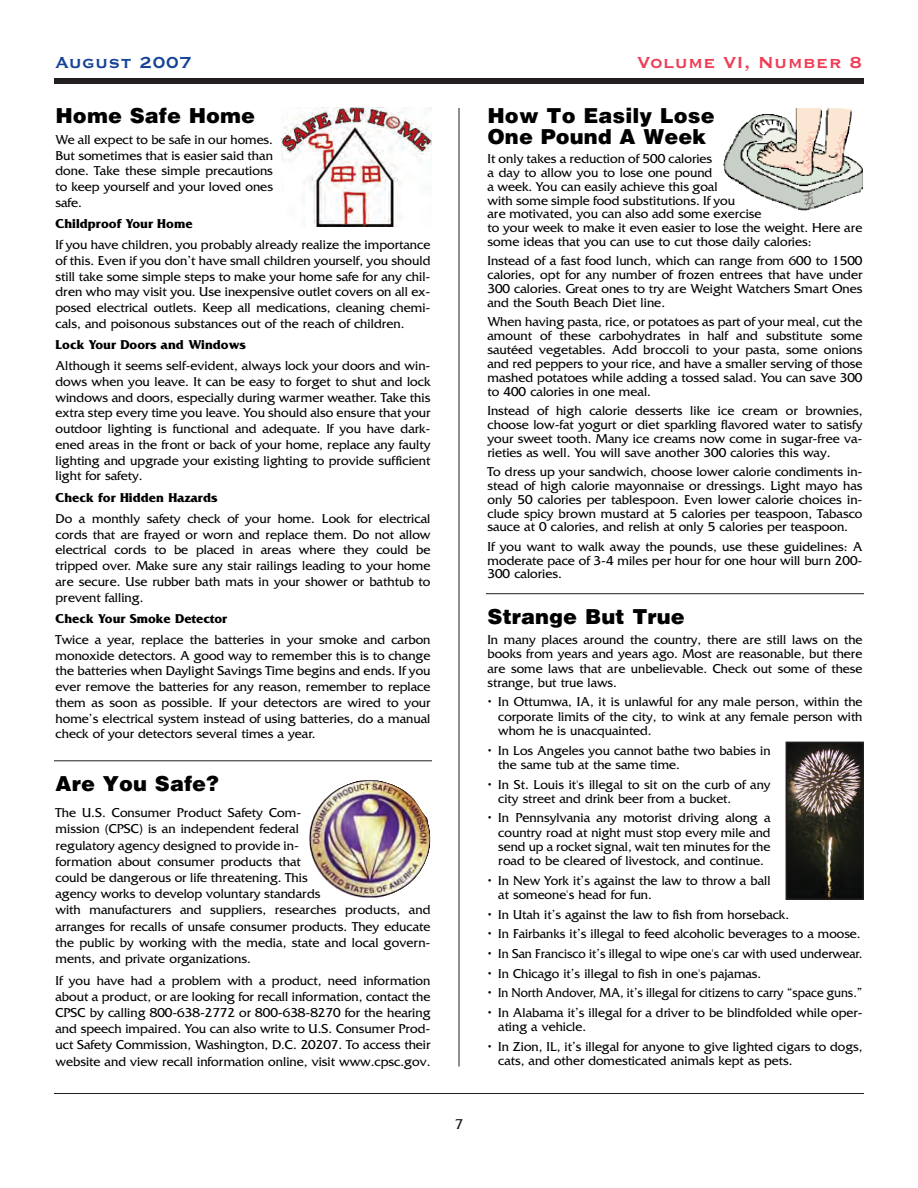
<style>
.page{position:relative;width:918px;height:1188px;background:#fff}
.page>*{position:absolute;margin:0;border:0;box-sizing:border-box;transform-origin:0 0}
.t1{font:900 21px/21px "Helvetica";color:#000}
.t2{font:700 21px "Copperplate Gothic BT";color:#ee3d56}
.t3{font:700 21px "Copperplate Gothic BT";color:#154398}
.t4{font:15px "Friz Quadrata";color:#231f20}
.t5{font:13.5px/15.8px "Friz Quadrata";color:#000;text-align:justify}
.t6{font:700 13.5px "Friz Quadrata";color:#000}
</style>
<div class="page">
<hr style="left:54px;top:1093px;width:810px;height:1px;background:#231f20">
<div style="left:54px;top:78px;width:810px;height:6px;background:#231f20"></div>
<hr style="left:459px;top:108px;width:1px;height:958px;background:#231f20">
<img style="left:282px;top:108px;width:150px;height:119px">
<hr style="left:54px;top:761px;width:378px;height:1px;background:#231f20">
<hr style="left:486px;top:593px;width:378px;height:1px;background:#231f20">
<img style="left:309px;top:780px;width:122px;height:118px">
<img style="left:724px;top:108px;width:139px;height:103px">
<img style="left:789px;top:745px;width:72px;height:152px">
<div style="left:786px;top:742px;width:78px;height:158px;border:2px solid #231f20"></div>
<h1 class="t3" style="left:56px;top:49px;width:138px">August 2007</h1>
<h1 class="t2" style="left:637px;top:49px;width:227px">Volume VI, Number 8</h1>
<h1 class="t1" style="left:56px;top:105px;width:201px">Home Safe Home</h1>
<p class="t5" style="left:56px;top:131px;width:219px">We all expect to be safe in our homes.<br>But sometimes that is easier said than done. Take these simple precautions to keep yourself and your loved ones safe.</p>
<p class="t6" style="left:56px;top:215px;width:139px">Childproof Your Home</p>
<p class="t5" style="left:56px;top:237px;width:377px">If you have children, you probably already realize the importance of this. Even if you don’t have small children yourself, you should still take some simple steps to make your home safe for any chil&shy;dren who may visit you. Use inexpensive outlet covers on all ex&shy;posed electrical outlets. Keep all medications, cleaning chemi&shy;cals, and poisonous substances out of the reach of children.</p>
<p class="t6" style="left:56px;top:336px;width:192px">Lock Your Doors and Windows</p>
<p class="t5" style="left:56px;top:358px;width:377px">Although it seems self-evident, always lock your doors and win&shy;dows when you leave. It can be easy to forget to shut and lock windows and doors, especially during warmer weather. Take this extra step every time you leave. You should also ensure that your outdoor lighting is functional and adequate. If you have dark&shy;ened areas in the front or back of your home, replace any faulty lighting and upgrade your existing lighting to provide sufficient light for safety.</p>
<p class="t6" style="left:56px;top:489px;width:164px">Check for Hidden Hazards</p>
<p class="t5" style="left:56px;top:510px;width:377px">Do a monthly safety check of your home. Look for electrical cords that are frayed or worn and replace them. Do not allow electrical cords to be placed in areas where they could be tripped over. Make sure any stair railings leading to your home are secure. Use rubber bath mats in your shower or bathtub to prevent falling.</p>
<p class="t6" style="left:56px;top:610px;width:173px">Check Your Smoke Detector</p>
<p class="t5" style="left:56px;top:631px;width:377px">Twice a year, replace the batteries in your smoke and carbon monoxide detectors. A good way to remember this is to change the batteries when Daylight Savings Time begins and ends. If you ever remove the batteries for any reason, remember to replace them as soon as possible. If your detectors are wired to your home’s electrical system instead of using batteries, do a manual check of your detectors several times a year.</p>
<h1 class="t1" style="left:56px;top:774px;width:165px">Are You Safe?</h1>
<p class="t5" style="left:56px;top:804px;width:377px;line-height:16.2px;text-align:left">The U.S. Consumer Product Safety Com-<br>mission (CPSC) is an independent federal<br>regulatory agency designed to provide in-<br>formation about consumer products that<br>could be dangerous or life threatening. This<br>agency works to develop voluntary standards<br>with manufacturers and suppliers, researches products, and arranges for recalls of unsafe consumer products. They educate the public by working with the media, state and local govern&shy;ments, and private organizations.</p>
<p class="t5" style="left:56px;top:972px;width:377px;line-height:16.2px">If you have had a problem with a product, need information about a product, or are looking for recall information, contact the CPSC by calling 800-638-2772 or 800-638-8270 for the hearing and speech impaired. You can also write to U.S. Consumer Prod&shy;uct Safety Commission, Washington, D.C. 20207. To access their website and view recall information online, visit www.cpsc.gov.</p>
<p class="t4" style="left:455px;top:1115px;width:10px">7</p>
<h1 class="t1" style="left:488px;top:105px;width:229px">How To Easily Lose<br>One Pound A Week</h1>
<p class="t5" style="left:488px;top:151px;width:377px;line-height:14px;text-align:left">It only takes a reduction of 500 calories<br>a day to allow you to lose one pound<br>a week. You can easily achieve this goal<br>with some simple food substitutions. If you<br>are motivated, you can also add some exercise<br>to your week to make it even easier to lose the weight. Here are some ideas that you can use to cut those daily calories:</p>
<p class="t5" style="left:488px;top:254px;width:377px;line-height:14px">Instead of a fast food lunch, which can range from 600 to 1500 calories, opt for any number of frozen entrees that have under 300 calories. Great ones to try are Weight Watchers Smart Ones and the South Beach Diet line.</p>
<p class="t5" style="left:488px;top:315px;width:377px;line-height:14px">When having pasta, rice, or potatoes as part of your meal, cut the amount of these carbohydrates in half and substitute some sautéed vegetables. Add broccoli to your pasta, some onions and red peppers to your rice, and have a smaller serving of those mashed potatoes while adding a tossed salad. You can save 300 to 400 calories in one meal.</p>
<p class="t5" style="left:488px;top:403px;width:377px;line-height:14px">Instead of high calorie desserts like ice cream or brownies, choose low-fat yogurt or diet sparkling flavored water to satisfy your sweet tooth. Many ice creams now come in sugar-free va&shy;rieties as well. You will save another 300 calories this way.</p>
<p class="t5" style="left:488px;top:464px;width:377px;line-height:14px">To dress up your sandwich, choose lower calorie condiments in&shy;stead of high calorie mayonnaise or dressings. Light mayo has only 50 calories per tablespoon. Even lower calorie choices in&shy;clude spicy brown mustard at 5 calories per teaspoon, Tabasco sauce at 0 calories, and relish at only 5 calories per teaspoon.</p>
<p class="t5" style="left:488px;top:539px;width:377px;line-height:14px">If you want to walk away the pounds, use these guidelines: A moderate pace of 3-4 miles per hour for one hour will burn 200- 300 calories.</p>
<h1 class="t1" style="left:488px;top:607px;width:199px">Strange But True</h1>
<p class="t5" style="left:488px;top:632px;width:377px;line-height:14.2px">In many places around the country, there are still laws on the books from years and years ago. Most are reasonable, but there are some laws that are unbelievable. Check out some of these strange, but true laws.</p>
<p class="t5" style="left:498px;top:695px;width:366px;line-height:14.2px;text-indent:-11px">• In Ottumwa, IA, it is unlawful for any male person, within the corporate limits of the city, to wink at any female person with whom he is unacquainted.</p>
<p class="t5" style="left:498px;top:743px;width:274px;line-height:14.2px;text-indent:-11px">• In Los Angeles you cannot bathe two babies in the same tub at the same time.</p>
<p class="t5" style="left:498px;top:777px;width:274px;line-height:14.2px;text-indent:-11px">• In St. Louis it's illegal to sit on the curb of any city street and drink beer from a bucket.</p>
<p class="t5" style="left:498px;top:811px;width:274px;line-height:14.2px;text-indent:-11px">• In Pennsylvania any motorist driving along a country road at night must stop every mile and send up a rocket signal, wait ten minutes for the road to be cleared of livestock, and continue.</p>
<p class="t5" style="left:498px;top:873px;width:274px;line-height:14.2px;text-indent:-11px">• In New York it’s against the law to throw a ball at someone's head for fun.</p>
<p class="t5" style="left:488px;top:906px;width:303px">• In Utah it’s against the law to fish from horseback.</p>
<p class="t5" style="left:488px;top:926px;width:375px">• In Fairbanks it’s illegal to feed alcoholic beverages to a moose.</p>
<p class="t5" style="left:488px;top:945px;width:376px">• In San Francisco it’s illegal to wipe one's car with used underwear.</p>
<p class="t5" style="left:488px;top:965px;width:275px">• In Chicago it’s illegal to fish in one's pajamas.</p>
<p class="t5" style="left:488px;top:985px;width:377px">• In North Andover, MA, it’s illegal for citizens to carry “space guns.”</p>
<p class="t5" style="left:498px;top:1005px;width:366px;line-height:14.2px;text-indent:-11px">• In Alabama it’s illegal for a driver to be blindfolded while oper&shy;ating a vehicle.</p>
<p class="t5" style="left:498px;top:1039px;width:366px;line-height:14.2px;text-indent:-11px">• In Zion, IL, it’s illegal for anyone to give lighted cigars to dogs, cats, and other domesticated animals kept as pets.</p>
</div>
